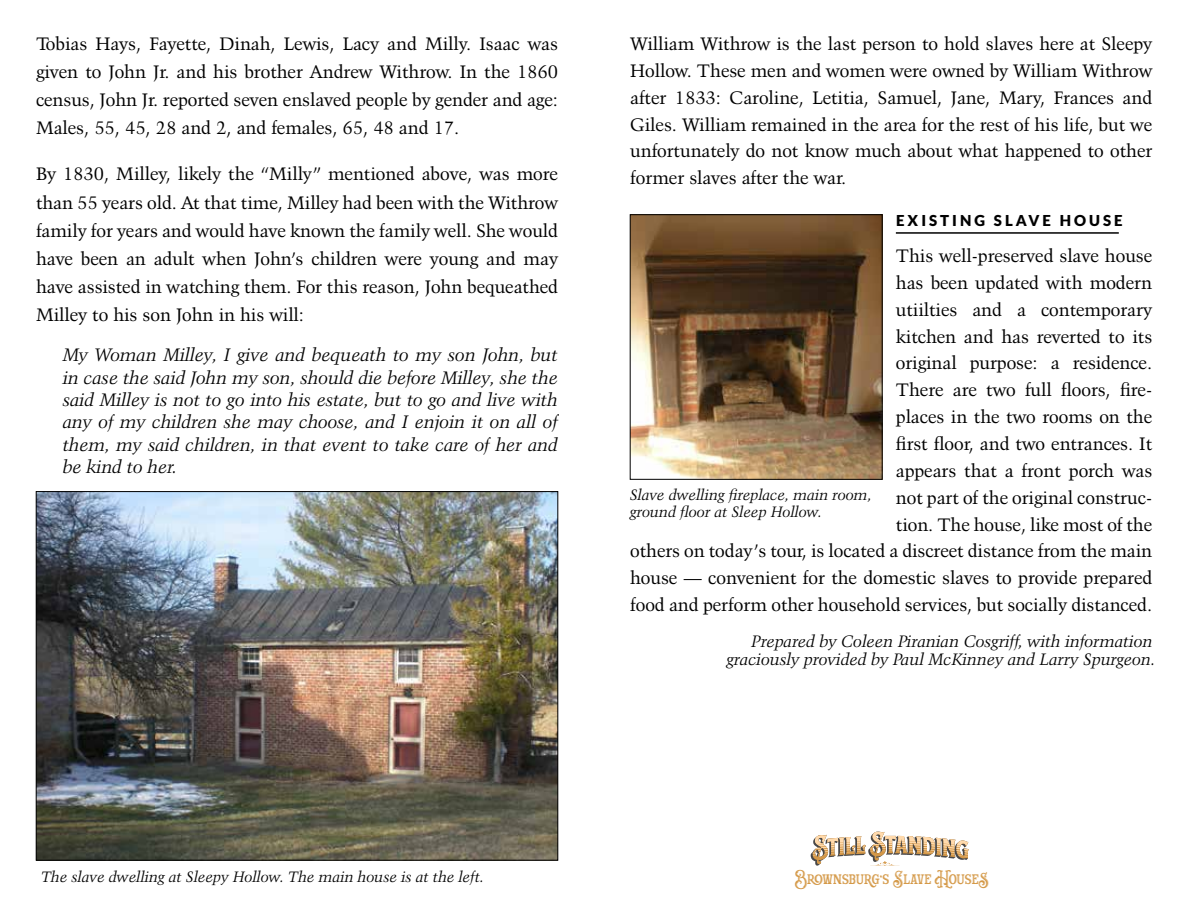
<style>
.page{position:relative;width:1188px;height:918px;background:#fff}
.page>*{position:absolute;margin:0;border:0;box-sizing:border-box;transform-origin:0 0}
.t1{font:18px/26.8px "Kuenstler 480 BT";color:#000;text-align:justify}
.t2{font:italic 18px/22.4px "Kuenstler 480 BT";color:#000;text-align:justify}
.t3{font:italic 16.5px/18px "Kuenstler 480 BT";color:#000;text-align:right}
.t4{font:italic 15px/16.5px "Kuenstler 480 BT";color:#000}
.t5{font:15px "Dropslide Inline Alt";color:#d49846}
.t6{font:900 15px "Lato";letter-spacing:.2em;color:#000}
</style>
<div class="page">
<img style="left:38px;top:493px;width:518px;height:365px">
<svg style="left:811px;top:832px;width:158px;height:34px"></svg>
<hr style="left:896px;top:232px;width:223px;height:2px;background:#000">
<img style="left:632px;top:216px;width:248px;height:262px">
<div style="left:630px;top:214px;width:252px;height:266px;border:1px solid #000"></div>
<p class="t1" style="left:36px;top:30px;width:524px;line-height:28.2px">Tobias Hays, Fayette, Dinah, Lewis, Lacy and Milly. Isaac was given to John Jr. and his brother Andrew Withrow. In the 1860 census, John Jr. reported seven enslaved people by gender and age:<br>Males, 55, 45, 28 and 2, and females, 65, 48 and 17.</p>
<p class="t1" style="left:36px;top:160px;width:524px;line-height:28.2px">By 1830, Milley, likely the “Milly” mentioned above, was more than 55 years old. At that time, Milley had been with the Withrow family for years and would have known the family well. She would have been an adult when John’s children were young and may have assisted in watching them. For this reason, John bequeathed Milley to his son John in his will:</p>
<p class="t2" style="left:63px;top:344px;width:497px">My Woman Milley, I give and bequeath to my son John, but in case the said John my son, should die before Milley, she the said Milley is not to go into his estate, but to go and live with any of my children she may choose, and I enjoin it on all of them, my said children, in that event to take care of her and be kind to her.</p>
<p class="t1" style="left:630px;top:30px;width:524px">William Withrow is the last person to hold slaves here at Sleepy Hollow. These men and women were owned by William Withrow after 1833: Caroline, Letitia, Samuel, Jane, Mary, Frances and Giles. William remained in the area for the rest of his life, but we unfortunately do not know much about what happened to other former slaves after the war.</p>
<p class="t6" style="left:896px;top:212px;width:228px">EXISTING SLAVE HOUSE</p>
<p class="t1" style="left:630px;top:242px;width:524px;text-align:right">This well-preserved slave house<br>has been updated with modern<br>utiilties and a contemporary<br>kitchen and has reverted to its<br>original purpose: a residence.<br>There are two full floors, fire-<br>places in the two rooms on the<br>first floor, and two entrances. It<br>appears that a front porch was<br>not part of the original construc-<br>tion. The house, like most of the<br>others on today’s tour, is located a discreet distance from the main house — convenient for the domestic slaves to provide prepared food and perform other household services, but socially distanced.</p>
<p class="t3" style="left:727px;top:632px;width:431px">Prepared by Coleen Piranian Cosgriff, with information graciously provided by Paul McKinney and Larry Spurgeon.</p>
<p class="t4" style="left:630px;top:487px;width:243px">Slave dwelling fireplace, main room, ground floor at Sleep Hollow.</p>
<p class="t4" style="left:41px;top:868px;width:444px">The slave dwelling at Sleepy Hollow. The main house is at the left.</p>
<p class="t5" style="left:795px;top:868px;width:192px">Brownsburg’s Slave Houses</p>
</div>
